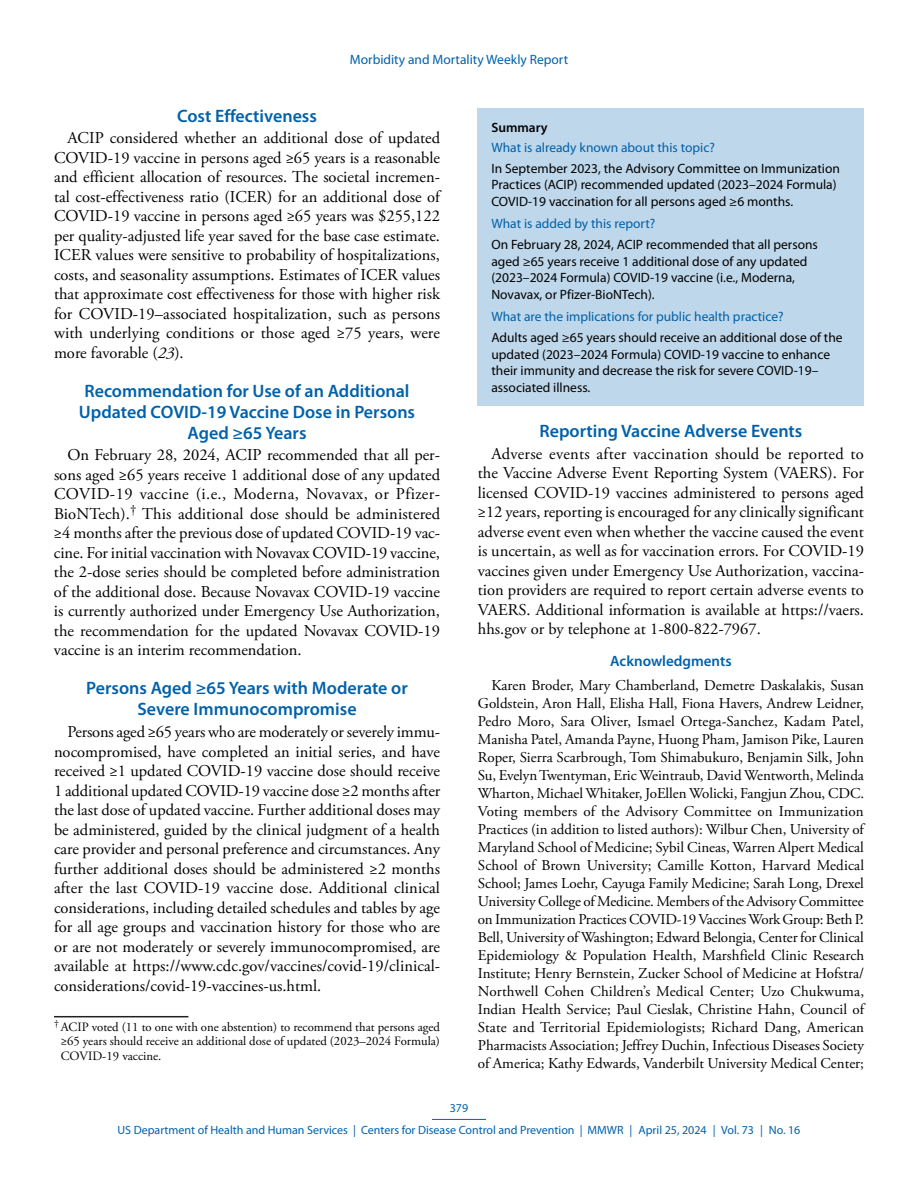
<style>
.page{position:relative;width:918px;height:1188px;background:#fff}
.page>*{position:absolute;margin:0;border:0;box-sizing:border-box;transform-origin:0 0}
.Heading_1{font:600 18px/21px "Myriad Pro";color:#0061aa;text-align:center}
.Paragraph{font:16.5px/19.5px "Adobe Garamond Pro";color:#010203;text-align:justify}
.Acknowledgment{font:15px/18px "Adobe Garamond Pro";color:#010203;text-align:justify}
.Acknowledgment_Head{font:600 15px "Myriad Pro";color:#0061aa}
.Summary_Box_Text{font:13.5px/16.5px "Myriad Pro";color:#010203}
.Summary_Box_Heading{font:13.5px "Myriad Pro";color:#0061aa}
.Summary_Box_Ttile{font:600 13.5px "Myriad Pro";color:#010203}
.Footnote{font:12.75px/14.2px "Adobe Garamond Pro";color:#010203;text-align:justify}
.t1{font:12px/21.8px "Myriad Pro";color:#0061aa;text-align:center}
.s1{font-style:italic}
</style>
<div class="page">
<hr style="left:432px;top:1119px;width:54px;height:1px;background:#0061aa">
<hr style="left:54px;top:1016px;width:134px;height:1px;background:#231f20">
<div style="left:478px;top:108px;width:386px;height:297px;background:#bfd7ea"></div>
<p class="Summary_Box_Heading" style="left:350px;top:52px;width:220px">Morbidity and Mortality Weekly Report</p>
<h1 class="Heading_1" style="left:177px;top:105px;width:141px">Cost Effectiveness</h1>
<p class="Paragraph" style="left:54px;top:129px;width:388px;text-indent:13px">ACIP considered whether an additional dose of updated COVID-19 vaccine in persons aged ≥65 years is a reasonable and efficient allocation of resources. The societal incremen&shy;tal cost-effectiveness ratio (ICER) for an additional dose of COVID-19 vaccine in persons aged ≥65 years was $255,122 per quality-adjusted life year saved for the base case estimate.<br>ICER values were sensitive to probability of hospitalizations, costs, and seasonality assumptions. Estimates of ICER values that approximate cost effectiveness for those with higher risk for COVID-19–associated hospitalization, such as persons with underlying conditions or those aged ≥75 years, were more favorable (<span class="s1">23</span>).</p>
<h1 class="Heading_1" style="left:79px;top:380px;width:338px">Recommendation for Use of an Additional<br>Updated COVID-19 Vaccine Dose in Persons<br>Aged ≥65 Years</h1>
<p class="Paragraph" style="left:54px;top:446px;width:388px;text-indent:14px">On February 28, 2024, ACIP recommended that all per&shy;sons aged ≥65 years receive 1 additional dose of any updated COVID-19 vaccine (i.e., Moderna, Novavax, or Pfizer-BioNTech).<sup>†</sup> This additional dose should be administered ≥4 months after the previous dose of updated COVID-19 vac&shy;cine. For initial vaccination with Novavax COVID-19 vaccine, the 2-dose series should be completed before administration of the additional dose. Because Novavax COVID-19 vaccine is currently authorized under Emergency Use Authorization, the recommendation for the updated Novavax COVID-19 vaccine is an interim recommendation.</p>
<h1 class="Heading_1" style="left:86px;top:678px;width:323px">Persons Aged ≥65 Years with Moderate or<br>Severe Immunocompromise</h1>
<p class="Paragraph" style="left:54px;top:723px;width:388px;text-indent:13px">Persons aged ≥65 years who are moderately or severely immu&shy;nocompromised, have completed an initial series, and have received ≥1 updated COVID-19 vaccine dose should receive 1 additional updated COVID-19 vaccine dose ≥2 months after the last dose of updated vaccine. Further additional doses may be administered, guided by the clinical judgment of a health care provider and personal preference and circumstances. Any further additional doses should be administered ≥2 months after the last COVID-19 vaccine dose. Additional clinical considerations, including detailed schedules and tables by age for all age groups and vaccination history for those who are or are not moderately or severely immunocompromised, are available at https://www.cdc.gov/vaccines/covid-19/clinical&shy;considerations/covid-19-vaccines-us.html.</p>
<p class="Footnote" style="left:61px;top:1020px;width:381px;text-indent:-7px"><sup>†</sup> ACIP voted (11 to one with one abstention) to recommend that persons aged ≥65 years should receive an additional dose of updated (2023–2024 Formula)<br>COVID-19 vaccine.</p>
<h1 class="Summary_Box_Ttile" style="left:491px;top:120px;width:58px">Summary</h1>
<h1 class="Summary_Box_Heading" style="left:491px;top:140px;width:225px">What is already known about this topic?</h1>
<p class="Summary_Box_Text" style="left:491px;top:160px;width:350px">In September 2023, the Advisory Committee on Immunization<br>Practices (ACIP) recommended updated (2023–2024 Formula)<br>COVID-19 vaccination for all persons aged ≥6 months.</p>
<h1 class="Summary_Box_Heading" style="left:491px;top:216px;width:165px">What is added by this report?</h1>
<p class="Summary_Box_Text" style="left:491px;top:237px;width:328px">On February 28, 2024, ACIP recommended that all persons aged ≥65 years receive 1 additional dose of any updated (2023–2024 Formula) COVID-19 vaccine (i.e., Moderna, Novavax, or Pfizer-BioNTech).</p>
<h1 class="Summary_Box_Heading" style="left:491px;top:309px;width:294px">What are the implications for public health practice?</h1>
<p class="Summary_Box_Text" style="left:491px;top:330px;width:353px">Adults aged ≥65 years should receive an additional dose of the updated (2023–2024 Formula) COVID-19 vaccine to enhance their immunity and decrease the risk for severe COVID-19– associated illness.</p>
<h1 class="Heading_1" style="left:539px;top:421px;width:264px">Reporting Vaccine Adverse Events</h1>
<p class="Paragraph" style="left:478px;top:444px;width:388px;text-indent:13px">Adverse events after vaccination should be reported to the Vaccine Adverse Event Reporting System (VAERS). For licensed COVID-19 vaccines administered to persons aged ≥12 years, reporting is encouraged for any clinically significant adverse event even when whether the vaccine caused the event is uncertain, as well as for vaccination errors. For COVID-19 vaccines given under Emergency Use Authorization, vaccina&shy;tion providers are required to report certain adverse events to VAERS. Additional information is available at https://vaers. hhs.gov or by telephone at 1-800-822-7967.</p>
<h1 class="Acknowledgment_Head" style="left:610px;top:652px;width:123px">Acknowledgments</h1>
<p class="Acknowledgment" style="left:478px;top:677px;width:388px;text-indent:14px">Karen Broder, Mary Chamberland, Demetre Daskalakis, Susan Goldstein, Aron Hall, Elisha Hall, Fiona Havers, Andrew Leidner, Pedro Moro, Sara Oliver, Ismael Ortega-Sanchez, Kadam Patel, Manisha Patel, Amanda Payne, Huong Pham, Jamison Pike, Lauren Roper, Sierra Scarbrough, Tom Shimabukuro, Benjamin Silk, John Su, Evelyn Twentyman, Eric Weintraub, David Wentworth, Melinda Wharton, Michael Whitaker, JoEllen Wolicki, Fangjun Zhou, CDC.<br>Voting members of the Advisory Committee on Immunization Practices (in addition to listed authors): Wilbur Chen, University of Maryland School of Medicine; Sybil Cineas, Warren Alpert Medical School of Brown University; Camille Kotton, Harvard Medical School; James Loehr, Cayuga Family Medicine; Sarah Long, Drexel University College of Medicine. Members of the Advisory Committee on Immunization Practices COVID-19 Vaccines Work Group: Beth P.<br>Bell, University of Washington; Edward Belongia, Center for Clinical Epidemiology &amp; Population Health, Marshfield Clinic Research Institute; Henry Bernstein, Zucker School of Medicine at Hofstra/ Northwell Cohen Children’s Medical Center; Uzo Chukwuma, Indian Health Service; Paul Cieslak, Christine Hahn, Council of State and Territorial Epidemiologists; Richard Dang, American Pharmacists Association; Jeffrey Duchin, Infectious Diseases Society of America; Kathy Edwards, Vanderbilt University Medical Center;</p>
<p class="t1" style="left:118px;top:1098px;width:684px">379<br>US Department of Health and Human Services | Centers for Disease Control and Prevention | MMWR | April 25, 2024 | Vol. 73 | No. 16</p>
</div>
